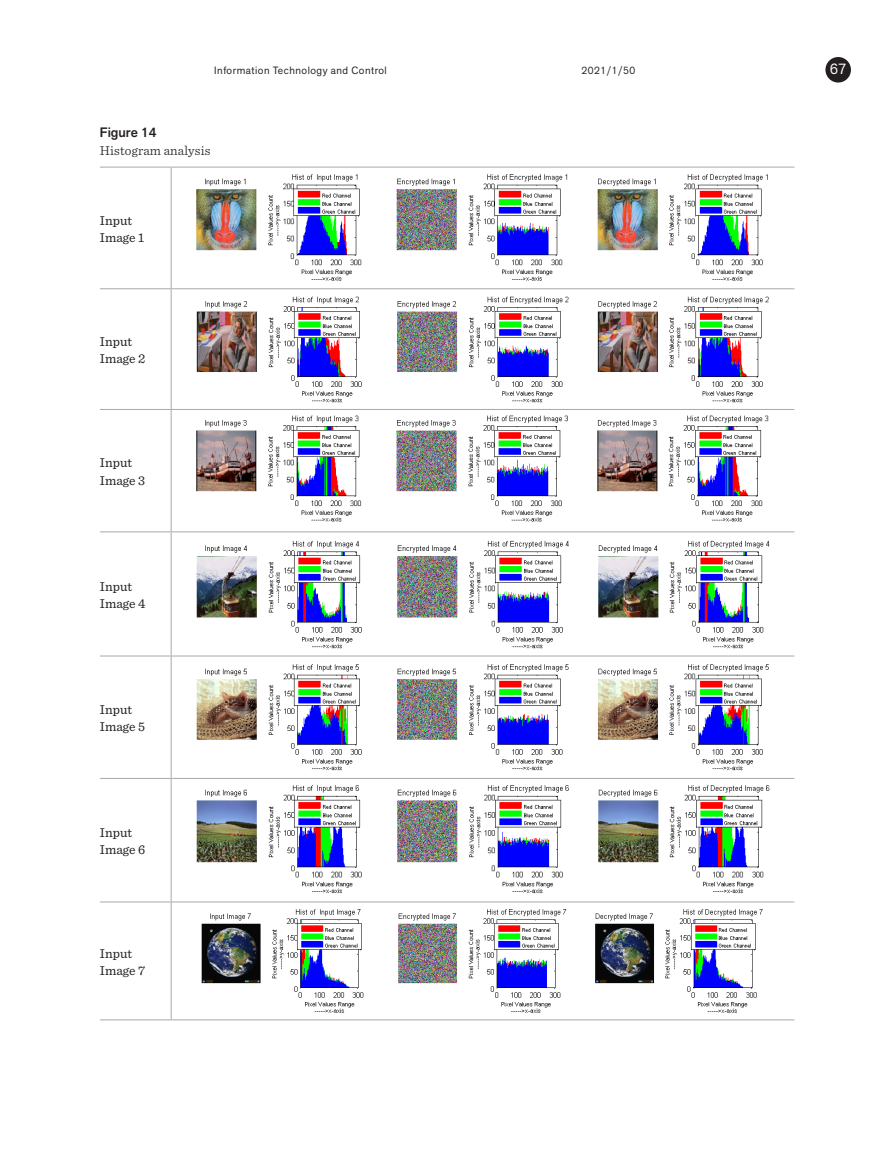
<style>
.page{position:relative;width:893px;height:1149px;background:#fff}
.page>*{position:absolute;margin:0;border:0;box-sizing:border-box;transform-origin:0 0}
.t1{font:15px "Akzid Grtsk Next";color:#fff}
.t2{font:13.5px/17.5px "Sentinel";color:#231f20}
.Pav_pavadin{font:300 13.5px "Sentinel";letter-spacing:.01em;color:#231f20}
.Pav_nr{font:500 13.5px "Akzid Grtsk Next";color:#231f20}
.t3{font:10.5px "Akzid Grtsk Next";letter-spacing:.05em;color:#231f20}
</style>
<div class="page">
<div style="left:825px;top:57px;width:26px;height:25px;background:#231f20;border-radius:50%"></div>
<hr style="left:100px;top:167px;width:71px;height:1px;background:#a8a9ad">
<hr style="left:171px;top:167px;width:623px;height:1px;background:#a8a9ad">
<hr style="left:171px;top:167px;width:1px;height:121px;background:#a8a9ad">
<hr style="left:100px;top:288px;width:71px;height:1px;background:#a8a9ad">
<hr style="left:171px;top:288px;width:623px;height:1px;background:#a8a9ad">
<hr style="left:171px;top:289px;width:1px;height:120px;background:#a8a9ad">
<hr style="left:100px;top:409px;width:71px;height:1px;background:#a8a9ad">
<hr style="left:171px;top:409px;width:623px;height:1px;background:#a8a9ad">
<hr style="left:171px;top:409px;width:1px;height:122px;background:#a8a9ad">
<hr style="left:100px;top:531px;width:71px;height:1px;background:#a8a9ad">
<hr style="left:171px;top:531px;width:623px;height:1px;background:#a8a9ad">
<hr style="left:171px;top:532px;width:1px;height:123px;background:#a8a9ad">
<hr style="left:100px;top:655px;width:71px;height:1px;background:#a8a9ad">
<hr style="left:171px;top:655px;width:623px;height:1px;background:#a8a9ad">
<hr style="left:171px;top:656px;width:1px;height:121px;background:#a8a9ad">
<hr style="left:100px;top:777px;width:71px;height:1px;background:#a8a9ad">
<hr style="left:171px;top:777px;width:623px;height:1px;background:#a8a9ad">
<hr style="left:171px;top:778px;width:1px;height:123px;background:#a8a9ad">
<hr style="left:100px;top:901px;width:71px;height:1px;background:#a8a9ad">
<hr style="left:171px;top:901px;width:623px;height:1px;background:#a8a9ad">
<hr style="left:171px;top:902px;width:1px;height:117px;background:#a8a9ad">
<hr style="left:100px;top:1019px;width:71px;height:1px;background:#a8a9ad">
<hr style="left:171px;top:1019px;width:623px;height:1px;background:#a8a9ad">
<img style="left:196px;top:174px;width:572px;height:107px">
<img style="left:196px;top:296px;width:573px;height:107px">
<img style="left:196px;top:415px;width:573px;height:107px">
<img style="left:196px;top:540px;width:574px;height:109px">
<img style="left:196px;top:664px;width:573px;height:107px">
<img style="left:196px;top:785px;width:574px;height:109px">
<img style="left:201px;top:909px;width:562px;height:104px">
<p class="t3" style="left:214px;top:63px;width:174px">Information Technology and Control</p>
<p class="t3" style="left:581px;top:63px;width:55px">2021/1/50</p>
<p class="t1" style="left:830px;top:59px;width:18px">67</p>
<p class="Pav_nr" style="left:100px;top:123px;width:58px">Figure 14</p>
<p class="Pav_pavadin" style="left:100px;top:140px;width:112px">Histogram analysis</p>
<p class="t2" style="left:100px;top:210px;width:46px">Input<br>Image 1</p>
<p class="t2" style="left:100px;top:331px;width:47px">Input<br>Image 2</p>
<p class="t2" style="left:100px;top:453px;width:47px">Input<br>Image 3</p>
<p class="t2" style="left:100px;top:576px;width:47px">Input<br>Image 4</p>
<p class="t2" style="left:100px;top:699px;width:47px">Input<br>Image 5</p>
<p class="t2" style="left:100px;top:822px;width:47px">Input<br>Image 6</p>
<p class="t2" style="left:100px;top:943px;width:47px">Input<br>Image 7</p>
</div>
